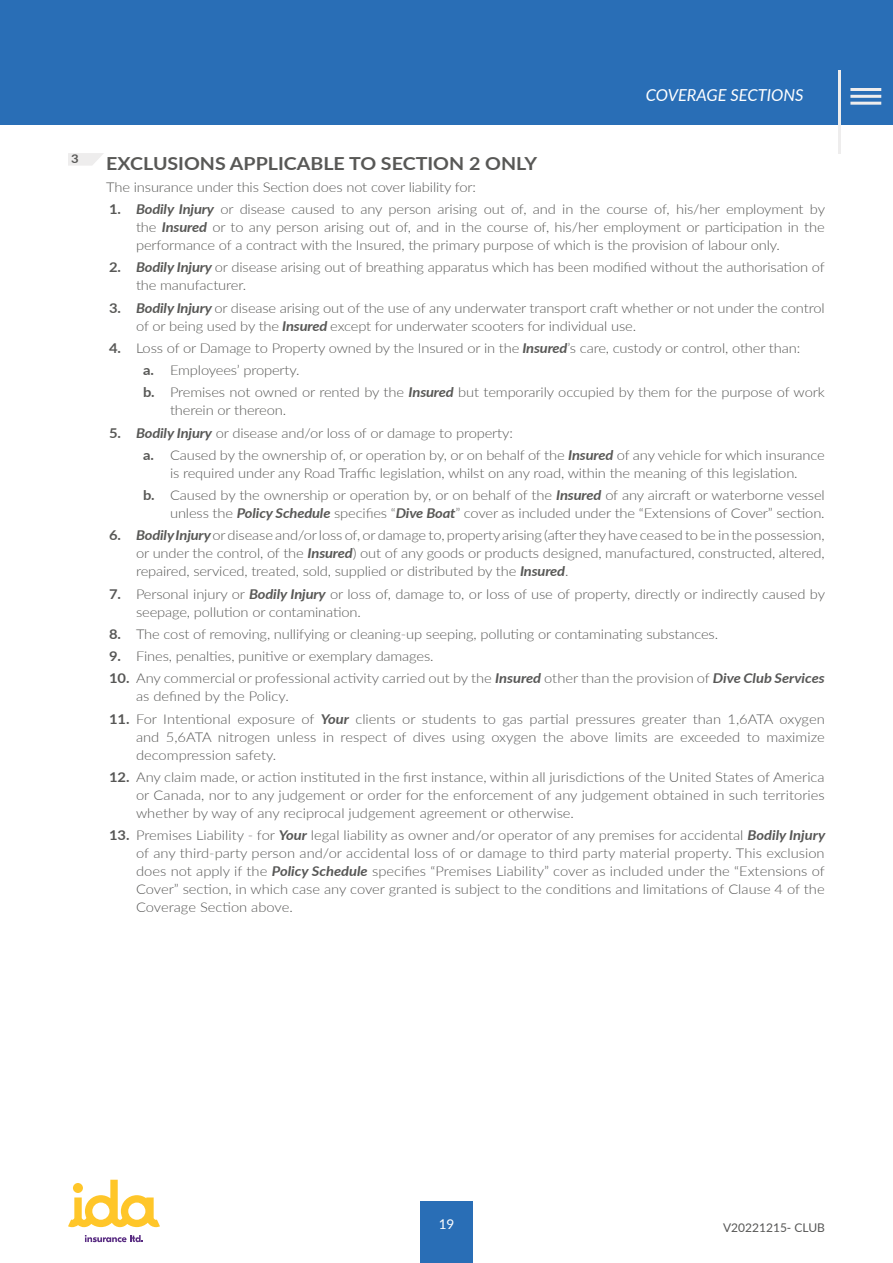
<style>
.page{position:relative;width:893px;height:1263px;background:#fff}
.page>*{position:absolute;margin:0;border:0;box-sizing:border-box;transform-origin:0 0}
.t1{font:700 18px "Lato";color:#585856;scale:1.09 1}
.t2{font:italic 16.5px "Lato";color:#fff}
.t3{font:300 13.5px/18px "Lato";letter-spacing:-.01em;color:#585856;scale:1.09 1}
.t4{font:300 13.5px/18px "Lato";color:#575756;text-align:justify;scale:1.09 1}
.t5{font:13.5px "Lato";color:#fff}
.t6{font:12px "Lato";color:#575756}
.t7{font:700 12px "Lato";color:#585856;scale:1.09 1}
.s1{font-weight:700}
.s2{font-weight:700;font-style:italic}
.s3{font-weight:700;color:#575756}
</style>
<div class="page">
<div style="left:420px;top:1201px;width:52px;height:62px;background:#296eb6"></div>
<svg style="left:68px;top:1180px;width:92px;height:47px"></svg>
<svg style="left:85px;top:1235px;width:58px;height:7px"></svg>
<div style="left:0;top:0;width:893px;height:124px;background:#296eb6"></div>
<hr style="left:838px;top:71px;width:3px;height:83px;background:#eeeded">
<svg style="left:68px;top:153px;width:36px;height:13px"></svg>
<hr style="left:850px;top:88px;width:31px;height:3px;background:#eeeded">
<hr style="left:850px;top:95px;width:31px;height:3px;background:#eeeded">
<hr style="left:850px;top:102px;width:31px;height:3px;background:#eeeded">
<p class="t2" style="left:646px;top:83px;width:159px">COVERAGE SECTIONS</p>
<p class="t7" style="left:71px;top:150px;width:8px">3</p>
<h1 class="t1" style="left:106px;top:150px;width:397px">EXCLUSIONS APPLICABLE TO SECTION 2 ONLY</h1>
<p class="t3" style="left:106px;top:178px;width:341px">The insurance under this Section does not cover liability for:</p>
<p class="t3" style="left:136px;top:200px;width:634px;text-align:justify;text-indent:-27px"><span class="s1">1.</span> <span class="s2">Bodily Injury</span> or disease caused to any person arising out of, and in the course of, his/her employment by the <span class="s2">Insured</span> or to any person arising out of, and in the course of, his/her employment or participation in the performance of a contract with the Insured, the primary purpose of which is the provision of labour only.</p>
<p class="t3" style="left:136px;top:258px;width:633px;text-indent:-27px"><span class="s1">2.</span> <span class="s2">Bodily Injury</span> or disease arising out of breathing apparatus which has been modified without the authorisation of the manufacturer.</p>
<p class="t3" style="left:136px;top:298px;width:633px;text-indent:-27px"><span class="s1">3.</span> <span class="s2">Bodily Injury</span> or disease arising out of the use of any underwater transport craft whether or not under the control of or being used by the <span class="s2">Insured</span> except for underwater scooters for individual use.</p>
<p class="t3" style="left:143px;top:336px;width:627px;line-height:22.2px;text-indent:-34px"><span class="s1">4.</span> Loss of or Damage to Property owned by the Insured or in the <span class="s2">Insured</span>’s care, custody or control, other than:<br><span class="s1">a.</span> Employees’ property.<br><span class="s1">b.</span> Premises not owned or rented by the <span class="s2">Insured</span> but temporarily occupied by them for the purpose of work</p>
<p class="t3" style="left:170px;top:401px;width:108px">therein or thereon.</p>
<p class="t3" style="left:143px;top:421px;width:627px;line-height:22.2px;text-indent:-34px"><span class="s1">5.</span> <span class="s2">Bodily Injury</span> or disease and/or loss of or damage to property:<br><span class="s1">a.</span> Caused by the ownership of, or operation by, or on behalf of the <span class="s2">Insured</span> of any vehicle for which insurance</p>
<p class="t3" style="left:143px;top:461px;width:627px;line-height:22.2px;text-align:center">is required under any Road Traffic legislation, whilst on any road, within the meaning of this legislation.<br><span class="s1">b.</span> Caused by the ownership or operation by, or on behalf of the <span class="s2">Insured</span> of any aircraft or waterborne vessel</p>
<p class="t3" style="left:170px;top:504px;width:602px">unless the <span class="s2">Policy Schedule</span> specifies “<span class="s2">Dive Boat</span>” cover as included under the “Extensions of Cover” section.</p>
<p class="t3" style="left:136px;top:526px;width:633px;text-align:justify;text-indent:-27px"><span class="s1">6.</span> <span class="s2">Bodily Injury</span> or disease and/or loss of, or damage to, property arising (after they have ceased to be in the possession, or under the control, of the <span class="s2">Insured</span>) out of any goods or products designed, manufactured, constructed, altered, repaired, serviced, treated, sold, supplied or distributed by the <span class="s2">Insured</span>.</p>
<p class="t3" style="left:136px;top:584px;width:634px;text-indent:-27px"><span class="s3">7.</span> Personal injury or <span class="s2">Bodily Injury</span> or loss of, damage to, or loss of use of property, directly or indirectly caused by seepage, pollution or contamination.</p>
<p class="t3" style="left:109px;top:625px;width:560px"><span class="s3">8.</span> The cost of removing, nullifying or cleaning-up seeping, polluting or contaminating substances.</p>
<p class="t3" style="left:109px;top:647px;width:299px"><span class="s3">9.</span> Fines, penalties, punitive or exemplary damages.</p>
<p class="t4" style="left:136px;top:669px;width:633px;text-indent:-27px"><span class="s1">10.</span> Any commercial or professional activity carried out by the <span class="s2">Insured</span> other than the provision of <span class="s2">Dive Club Services </span>as defined by the Policy.</p>
<p class="t4" style="left:136px;top:709px;width:633px;text-indent:-27px"><span class="s1">11.</span> For Intentional exposure of <span class="s2">Your</span> clients or students to gas partial pressures greater than 1,6ATA oxygen and 5,6ATA nitrogen unless in respect of dives using oxygen the above limits are exceeded to maximize decompression safety.</p>
<p class="t4" style="left:136px;top:768px;width:633px;text-indent:-27px"><span class="s1">12.</span> Any claim made, or action instituted in the first instance, within all jurisdictions of the United States of America or Canada, nor to any judgement or order for the enforcement of any judgement obtained in such territories whether by way of any reciprocal judgement agreement or otherwise.</p>
<p class="t4" style="left:136px;top:826px;width:634px;text-indent:-27px"><span class="s1">13.</span> Premises Liability - for <span class="s2">Your</span> legal liability as owner and/or operator of any premises for accidental <span class="s2">Bodily Injury </span>of any third-party person and/or accidental loss of or damage to third party material property. This exclusion does not apply if the <span class="s2">Policy Schedule</span> specifies “Premises Liability” cover as included under the “Extensions of Cover” section, in which case any cover granted is subject to the conditions and limitations of Clause 4 of the Coverage Section above.</p>
<p class="t5" style="left:439px;top:1214px;width:17px">19</p>
<p class="t6" style="left:723px;top:1219px;width:103px">V20221215- CLUB</p>
</div>
